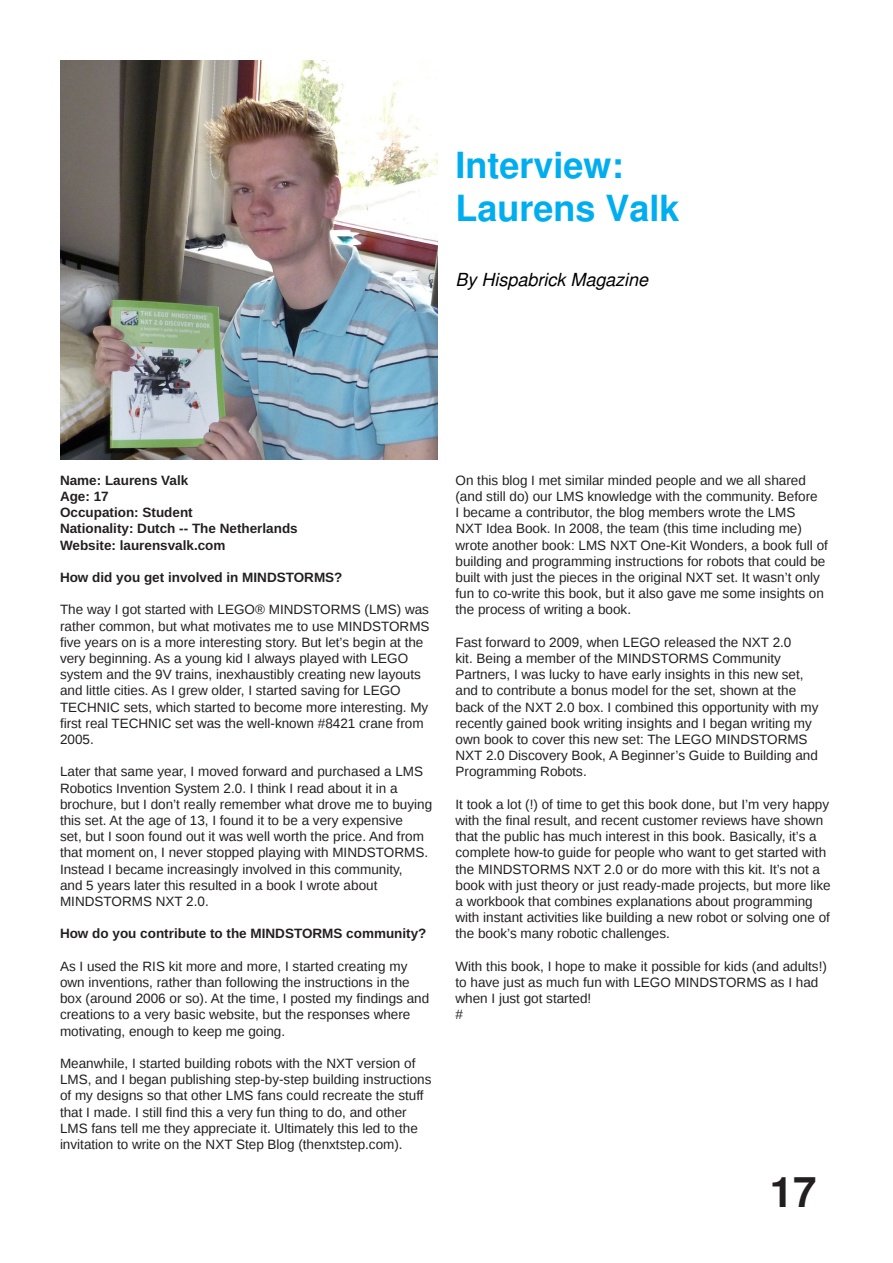
<style>
.page{position:relative;width:893px;height:1263px;background:#fff}
.page>*{position:absolute;margin:0;border:0;box-sizing:border-box;transform-origin:0 0}
.t1{font:700 42px "Free Sans";color:#231f20}
.t2{font:700 36px/43.2px "Free Sans";color:#00aeef}
.t3{font:italic 18px "Free Sans";color:#000}
.t4{font:13.5px/16.2px "Liberation Sans";color:#231f20}
.t5{font:700 13.5px/16.2px "Liberation Sans";color:#231f20}
</style>
<div class="page">
<img style="left:60px;top:60px;width:377px;height:399px">
<h2 class="t2" style="left:455px;top:145px;width:226px">Interview:<br>Laurens Valk</h2>
<h3 class="t3" style="left:455px;top:271px;width:194px">By Hispabrick Magazine</h3>
<p class="t5" style="left:60px;top:472px;width:239px">Name: Laurens Valk<br>Age: 17<br>Occupation: Student<br>Nationality: Dutch -- The Netherlands<br>Website: laurensvalk.com</p>
<p class="t5" style="left:60px;top:569px;width:284px">How did you get involved in MINDSTORMS?</p>
<p class="t4" style="left:60px;top:601px;width:371px">The way I got started with LEGO® MINDSTORMS (LMS) was rather common, but what motivates me to use MINDSTORMS five years on is a more interesting story. But let’s begin at the very beginning. As a young kid I always played with LEGO system and the 9V trains, inexhaustibly creating new layouts and little cities. As I grew older, I started saving for LEGO TECHNIC sets, which started to become more interesting. My first real TECHNIC set was the well-known #8421 crane from 2005.</p>
<p class="t4" style="left:60px;top:763px;width:374px">Later that same year, I moved forward and purchased a LMS Robotics Invention System 2.0. I think I read about it in a brochure, but I don’t really remember what drove me to buying this set. At the age of 13, I found it to be a very expensive<br>set, but I soon found out it was well worth the price. And from that moment on, I never stopped playing with MINDSTORMS.<br>Instead I became increasingly involved in this community,<br>and 5 years later this resulted in a book I wrote about MINDSTORMS NXT 2.0.</p>
<p class="t5" style="left:60px;top:925px;width:368px">How do you contribute to the MINDSTORMS community?</p>
<p class="t4" style="left:60px;top:958px;width:371px">As I used the RIS kit more and more, I started creating my own inventions, rather than following the instructions in the box (around 2006 or so). At the time, I posted my findings and creations to a very basic website, but the responses where motivating, enough to keep me going.</p>
<p class="t4" style="left:60px;top:1055px;width:373px">Meanwhile, I started building robots with the NXT version of LMS, and I began publishing step-by-step building instructions of my designs so that other LMS fans could recreate the stuff that I made. I still find this a very fun thing to do, and other LMS fans tell me they appreciate it. Ultimately this led to the invitation to write on the NXT Step Blog (thenxtstep.com).</p>
<p class="t4" style="left:455px;top:472px;width:374px">On this blog I met similar minded people and we all shared (and still do) our LMS knowledge with the community. Before<br>I became a contributor, the blog members wrote the LMS<br>NXT Idea Book. In 2008, the team (this time including me) wrote another book: LMS NXT One-Kit Wonders, a book full of building and programming instructions for robots that could be built with just the pieces in the original NXT set. It wasn’t only fun to co-write this book, but it also gave me some insights on the process of writing a book.</p>
<p class="t4" style="left:455px;top:634px;width:364px">Fast forward to 2009, when LEGO released the NXT 2.0<br>kit. Being a member of the MINDSTORMS Community Partners, I was lucky to have early insights in this new set, and to contribute a bonus model for the set, shown at the back of the NXT 2.0 box. I combined this opportunity with my recently gained book writing insights and I began writing my own book to cover this new set: The LEGO MINDSTORMS NXT 2.0 Discovery Book, A Beginner’s Guide to Building and Programming Robots.</p>
<p class="t4" style="left:455px;top:796px;width:377px">It took a lot (!) of time to get this book done, but I’m very happy with the final result, and recent customer reviews have shown that the public has much interest in this book. Basically, it’s a complete how-to guide for people who want to get started with the MINDSTORMS NXT 2.0 or do more with this kit. It’s not a book with just theory or just ready-made projects, but more like a workbook that combines explanations about programming with instant activities like building a new robot or solving one of the book’s many robotic challenges.</p>
<p class="t4" style="left:455px;top:958px;width:373px">With this book, I hope to make it possible for kids (and adults!) to have just as much fun with LEGO MINDSTORMS as I had when I just got started!<br>#</p>
<h1 class="t1" style="left:770px;top:1173px;width:48px">17</h1>
</div>
